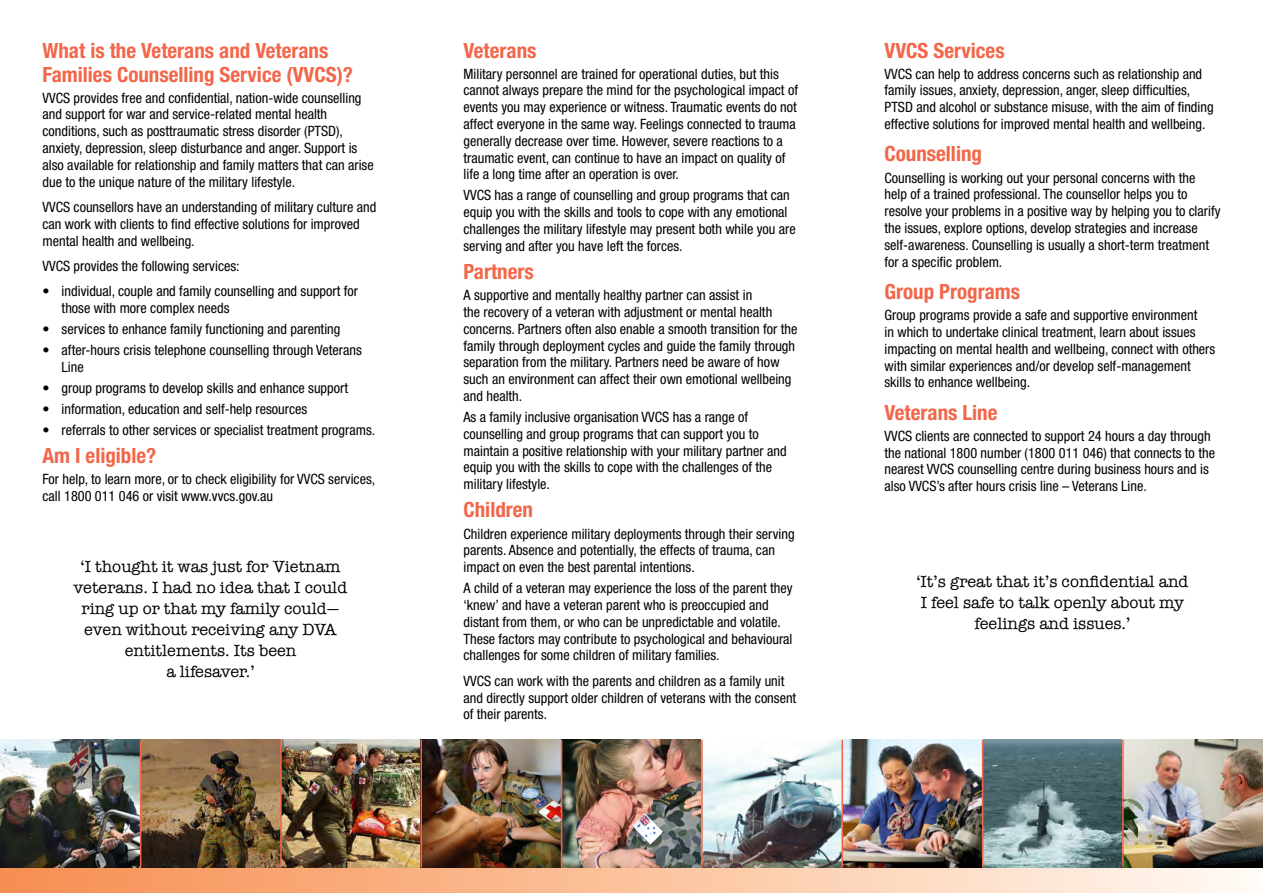
<style>
.page{position:relative;width:1263px;height:893px;background:#fff}
.page>*{position:absolute;margin:0;border:0;box-sizing:border-box;transform-origin:0 0}
.t1{font:700 condensed 21px/24px "Helvetica Neue LT Std";color:#f26649}
.t2{font:16.5px/21px "American Typewriter";color:#000;text-align:center}
.t3{font:condensed 14.25px/16.8px "Helvetica Neue LT Std";color:#000}
</style>
<div class="page">
<svg style="left:0;top:867px;width:1263px;height:26px;background:#f5be9b"></svg>
<img style="left:141px;top:740px;width:139px;height:127px">
<img style="left:282px;top:740px;width:138px;height:127px">
<img style="left:562px;top:740px;width:139px;height:127px">
<img style="left:703px;top:740px;width:138px;height:127px">
<img style="left:422px;top:740px;width:139px;height:127px">
<svg style="left:983px;top:740px;width:139px;height:127px;background:#6a8589"></svg>
<img style="left:1124px;top:740px;width:139px;height:127px">
<img style="left:843px;top:740px;width:139px;height:127px">
<img style="left:0;top:740px;width:140px;height:127px">
<hr style="left:140px;top:740px;width:1px;height:127px;background:#f26649">
<hr style="left:280px;top:740px;width:2px;height:127px;background:#f26649">
<hr style="left:420px;top:740px;width:2px;height:127px;background:#f26649">
<hr style="left:561px;top:740px;width:1px;height:127px;background:#f26649">
<hr style="left:701px;top:740px;width:2px;height:127px;background:#f26649">
<hr style="left:841px;top:740px;width:2px;height:127px;background:#f26649">
<hr style="left:982px;top:740px;width:1px;height:127px;background:#f26649">
<hr style="left:1122px;top:740px;width:2px;height:127px;background:#f26649">
<h2 class="t1" style="left:43px;top:38px;width:312px">What is the Veterans and Veterans<br>Families Counselling Service (VVCS)?</h2>
<p class="t3" style="left:43px;top:89px;width:333px">VVCS provides free and confidential, nation-wide counselling and support for war and service-related mental health conditions, such as posttraumatic stress disorder (PTSD), anxiety, depression, sleep disturbance and anger. Support is also available for relationship and family matters that can arise due to the unique nature of the military lifestyle.</p>
<p class="t3" style="left:43px;top:198px;width:335px">VVCS counsellors have an understanding of military culture and can work with clients to find effective solutions for improved mental health and wellbeing.</p>
<p class="t3" style="left:43px;top:257px;width:199px">VVCS provides the following services:</p>
<p class="t3" style="left:62px;top:283px;width:298px;text-indent:-19px">• individual, couple and family counselling and support for those with more complex needs</p>
<p class="t3" style="left:43px;top:320px;width:299px">• services to enhance family functioning and parenting</p>
<p class="t3" style="left:62px;top:341px;width:302px;text-indent:-19px">• after-hours crisis telephone counselling through Veterans<br>Line</p>
<p class="t3" style="left:43px;top:379px;width:307px">• group programs to develop skills and enhance support</p>
<p class="t3" style="left:43px;top:400px;width:266px">• information, education and self-help resources</p>
<p class="t3" style="left:43px;top:421px;width:334px">• referrals to other services or specialist treatment programs.</p>
<h2 class="t1" style="left:43px;top:443px;width:115px">Am I eligible?</h2>
<p class="t3" style="left:43px;top:471px;width:334px">For help, to learn more, or to check eligibility for VVCS services, call 1800 011 046 or visit www.vvcs.gov.au</p>
<p class="t2" style="left:74px;top:556px;width:275px">‘I thought it was just for Vietnam veterans. I had no idea that I could ring up or that my family could— even without receiving any DVA entitlements. Its been<br>a lifesaver.’</p>
<h2 class="t1" style="left:463px;top:38px;width:74px">Veterans</h2>
<p class="t3" style="left:463px;top:65px;width:336px">Military personnel are trained for operational duties, but this cannot always prepare the mind for the psychological impact of events you may experience or witness. Traumatic events do not affect everyone in the same way. Feelings connected to trauma generally decrease over time. However, severe reactions to a traumatic event, can continue to have an impact on quality of life a long time after an operation is over.</p>
<p class="t3" style="left:463px;top:187px;width:334px">VVCS has a range of counselling and group programs that can equip you with the skills and tools to cope with any emotional challenges the military lifestyle may present both while you are serving and after you have left the forces.</p>
<h2 class="t1" style="left:463px;top:259px;width:72px">Partners</h2>
<p class="t3" style="left:463px;top:287px;width:335px">A supportive and mentally healthy partner can assist in<br>the recovery of a veteran with adjustment or mental health concerns. Partners often also enable a smooth transition for the family through deployment cycles and guide the family through separation from the military. Partners need be aware of how such an environment can affect their own emotional wellbeing and health.</p>
<p class="t3" style="left:463px;top:408px;width:325px">As a family inclusive organisation VVCS has a range of counselling and group programs that can support you to maintain a positive relationship with your military partner and equip you with the skills to cope with the challenges of the military lifestyle.</p>
<h2 class="t1" style="left:463px;top:498px;width:71px">Children</h2>
<p class="t3" style="left:463px;top:525px;width:333px">Children experience military deployments through their serving parents. Absence and potentially, the effects of trauma, can impact on even the best parental intentions.</p>
<p class="t3" style="left:463px;top:580px;width:330px">A child of a veteran may experience the loss of the parent they ‘knew’ and have a veteran parent who is preoccupied and distant from them, or who can be unpredictable and volatile.<br>These factors may contribute to psychological and behavioural challenges for some children of military families.</p>
<p class="t3" style="left:463px;top:672px;width:334px">VVCS can work with the parents and children as a family unit and directly support older children of veterans with the consent of their parents.</p>
<h2 class="t1" style="left:884px;top:38px;width:122px">VVCS Services</h2>
<p class="t3" style="left:884px;top:65px;width:331px">VVCS can help to address concerns such as relationship and family issues, anxiety, depression, anger, sleep difficulties, PTSD and alcohol or substance misuse, with the aim of finding effective solutions for improved mental health and wellbeing.</p>
<h2 class="t1" style="left:884px;top:142px;width:99px">Counselling</h2>
<p class="t3" style="left:884px;top:169px;width:337px">Counselling is working out your personal concerns with the help of a trained professional. The counsellor helps you to resolve your problems in a positive way by helping you to clarify the issues, explore options, develop strategies and increase self-awareness. Counselling is usually a short-term treatment for a specific problem.</p>
<h2 class="t1" style="left:884px;top:279px;width:137px">Group Programs</h2>
<p class="t3" style="left:884px;top:307px;width:332px">Group programs provide a safe and supportive environment<br>in which to undertake clinical treatment, learn about issues impacting on mental health and wellbeing, connect with others with similar experiences and/or develop self-management skills to enhance wellbeing.</p>
<h2 class="t1" style="left:884px;top:400px;width:115px">Veterans Line</h2>
<p class="t3" style="left:884px;top:427px;width:332px">VVCS clients are connected to support 24 hours a day through the national 1800 number (1800 011 046) that connects to the nearest VVCS counselling centre during business hours and is also VVCS’s after hours crisis line – Veterans Line.</p>
<p class="t2" style="left:916px;top:571px;width:274px">‘It’s great that it’s confidential and<br>I feel safe to talk openly about my feelings and issues.’</p>
</div>
